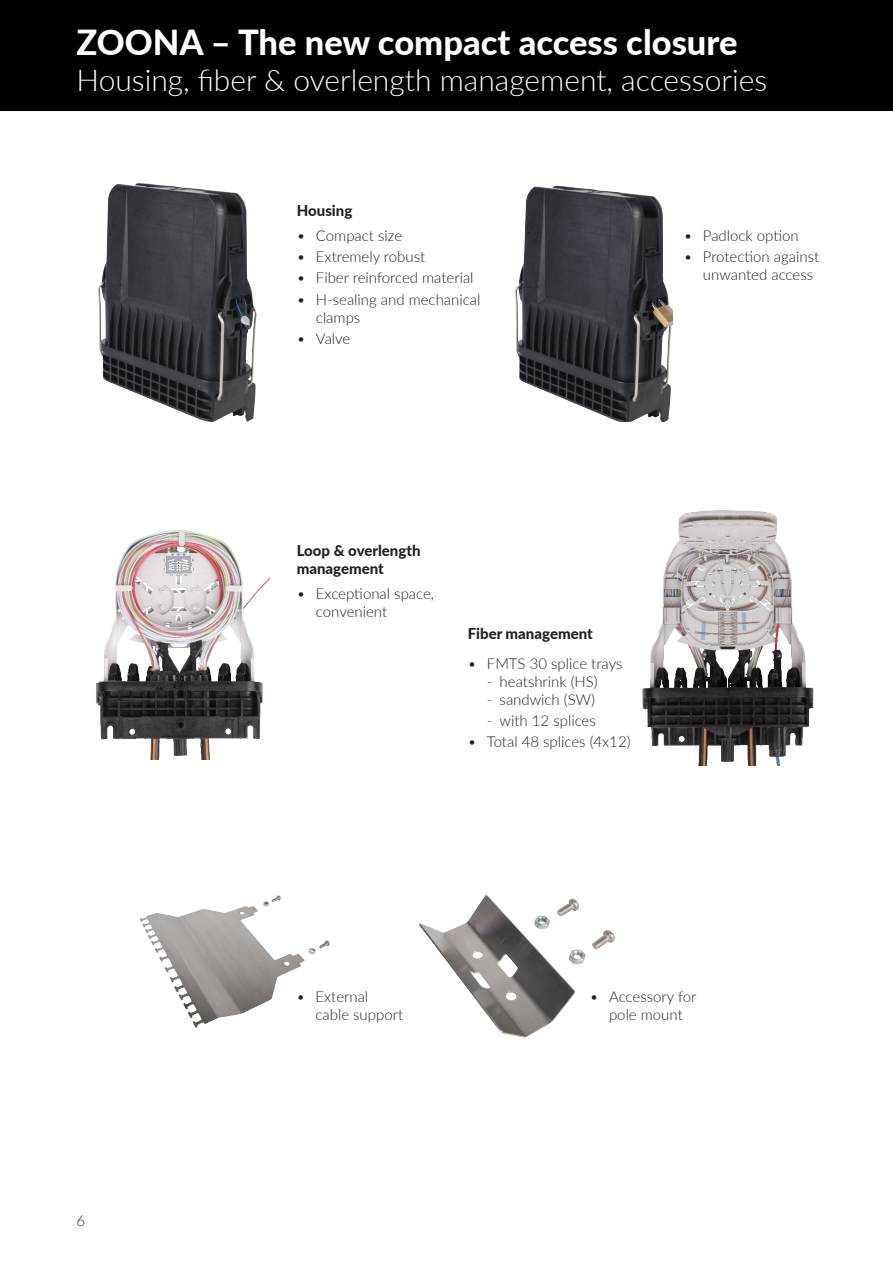
<style>
.page{position:relative;width:893px;height:1263px;background:#fff}
.page>*{position:absolute;margin:0;border:0;box-sizing:border-box;transform-origin:0 0}
.Inside_pages_black_b{font:800 34.5px "Lato";color:#fff}
.Inside_pages_black_b-2{font:300 30px "Lato";color:#fff}
.t1{font:300 15px/18px "Lato";color:#231f20}
.t2{font:800 15px "Lato";color:#231f20}
</style>
<div class="page">
<div style="left:0;top:0;width:893px;height:111px;background:#000001"></div>
<img style="left:98px;top:183px;width:159px;height:239px">
<img style="left:515px;top:186px;width:158px;height:236px">
<img style="left:96px;top:530px;width:174px;height:229px">
<img style="left:642px;top:510px;width:172px;height:255px">
<img style="left:419px;top:895px;width:160px;height:143px">
<img style="left:139px;top:895px;width:142px;height:46px">
<p class="Inside_pages_black_b" style="left:77px;top:17px;width:662px">ZOONA – The new compact access closure</p>
<p class="Inside_pages_black_b-2" style="left:77px;top:60px;width:692px">Housing, fiber &amp; overlength management, accessories</p>
<p class="t2" style="left:297px;top:200px;width:57px">Housing</p>
<p class="t1" style="left:297px;top:226px;width:107px">• Compact size</p>
<p class="t1" style="left:297px;top:247px;width:130px">• Extremely robust</p>
<p class="t1" style="left:297px;top:268px;width:178px">• Fiber reinforced material</p>
<p class="t1" style="left:316px;top:290px;width:166px;text-indent:-19px">• H-sealing and mechanical clamps</p>
<p class="t1" style="left:297px;top:329px;width:55px">• Valve</p>
<p class="t1" style="left:684px;top:226px;width:116px">• Padlock option</p>
<p class="t1" style="left:703px;top:247px;width:118px;text-indent:-19px">• Protection against unwanted access</p>
<p class="t2" style="left:297px;top:540px;width:125px">Loop &amp; overlength</p>
<p class="t2" style="left:297px;top:558px;width:89px">management</p>
<p class="t1" style="left:316px;top:584px;width:120px;text-indent:-19px">• Exceptional space, convenient</p>
<p class="t2" style="left:468px;top:622px;width:127px">Fiber management</p>
<p class="t1" style="left:468px;top:654px;width:156px">• FMTS 30 splice trays</p>
<p class="t1" style="left:487px;top:672px;width:112px">- heatshrink (HS)</p>
<p class="t1" style="left:487px;top:690px;width:110px">- sandwich (SW)</p>
<p class="t1" style="left:487px;top:711px;width:110px">- with 12 splices</p>
<p class="t1" style="left:468px;top:732px;width:164px">• Total 48 splices (4x12)</p>
<p class="t1" style="left:77px;top:1211px;width:10px">6</p>
<p class="t1" style="left:315px;top:987px;width:89px;text-indent:-19px">• External cable support</p>
<p class="t1" style="left:590px;top:987px;width:108px;text-align:center">• Accessory for pole mount</p>
</div>
